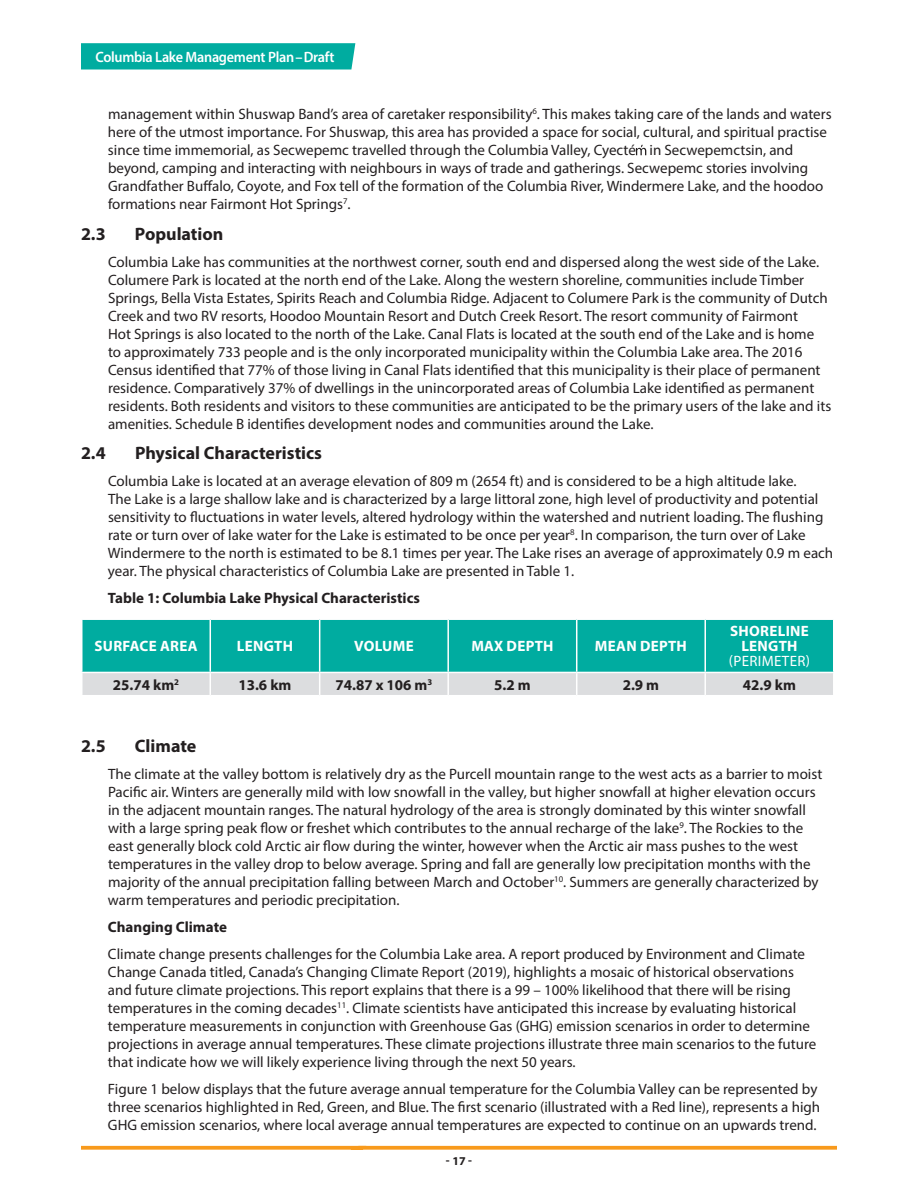
<style>
.page{position:relative;width:918px;height:1188px;background:#fff}
.page>*{position:absolute;margin:0;border:0;box-sizing:border-box;transform-origin:0 0}
.t1{font:700 18px "Myriad Pro";color:#231f20}
.t2{font:15px/18px "Myriad Pro";color:#231f20}
.t3{font:700 15px "Myriad Pro";color:#231f20}
.t4{font:700 15px/15px "Myriad Pro";letter-spacing:.02em;color:#fff;text-align:center}
.t5{font:600 15px "Myriad Pro";letter-spacing:-.02em;color:#fff;scale:.95 1}
.t6{font:700 12px "Myriad Pro";color:#231f20}
.s1{font-weight:400}
</style>
<div class="page">
<svg style="left:81px;top:1146px;width:756px;height:4px;background:#f8a22e"></svg>
<svg style="left:81px;top:43px;width:274px;height:27px;background:#07aea2"></svg>
<svg style="left:636px;top:145px;width:10px;height:10px"></svg>
<svg style="left:81px;top:619px;width:753px;height:76px;background:#49bdb5"></svg>
<hr style="left:704px;top:673px;width:2px;height:22px;background:#fff">
<hr style="left:833px;top:673px;width:2px;height:22px;background:#fff">
<p class="t5" style="left:96px;top:47px;width:253px">Columbia Lake Management Plan–Draft</p>
<p class="t2" style="left:108px;top:105px;width:725px">management within Shuswap Band’s area of caretaker responsibility<sup>6</sup>. This makes taking care of the lands and waters here of the utmost importance. For Shuswap, this area has provided a space for social, cultural, and spiritual practise since time immemorial, as Secwepemc travelled through the Columbia Valley, Cyecté in Secwepemctsin, and beyond, camping and interacting with neighbours in ways of trade and gatherings. Secwepemc stories involving Grandfather Buffalo, Coyote, and Fox tell of the formation of the Columbia River, Windermere Lake, and the hoodoo formations near Fairmont Hot Springs<sup>7</sup>.</p>
<h2 class="t1" style="left:81px;top:222px;width:26px">2.3</h2>
<h2 class="t1" style="left:135px;top:222px;width:90px">Population</h2>
<p class="t2" style="left:108px;top:253px;width:725px">Columbia Lake has communities at the northwest corner, south end and dispersed along the west side of the Lake.<br>Columere Park is located at the north end of the Lake. Along the western shoreline, communities include Timber Springs, Bella Vista Estates, Spirits Reach and Columbia Ridge. Adjacent to Columere Park is the community of Dutch Creek and two RV resorts, Hoodoo Mountain Resort and Dutch Creek Resort. The resort community of Fairmont<br>Hot Springs is also located to the north of the Lake. Canal Flats is located at the south end of the Lake and is home<br>to approximately 733 people and is the only incorporated municipality within the Columbia Lake area. The 2016<br>Census identified that 77% of those living in Canal Flats identified that this municipality is their place of permanent residence. Comparatively 37% of dwellings in the unincorporated areas of Columbia Lake identified as permanent residents. Both residents and visitors to these communities are anticipated to be the primary users of the lake and its amenities. Schedule B identifies development nodes and communities around the Lake.</p>
<h2 class="t1" style="left:81px;top:442px;width:26px">2.4</h2>
<h2 class="t1" style="left:135px;top:442px;width:189px">Physical Characteristics</h2>
<p class="t2" style="left:108px;top:472px;width:727px">Columbia Lake is located at an average elevation of 809 m (2654 ft) and is considered to be a high altitude lake.<br>The Lake is a large shallow lake and is characterized by a large littoral zone, high level of productivity and potential sensitivity to fluctuations in water levels, altered hydrology within the watershed and nutrient loading. The flushing rate or turn over of lake water for the Lake is estimated to be once per year<sup>8</sup>. In comparison, the turn over of Lake Windermere to the north is estimated to be 8.1 times per year. The Lake rises an average of approximately 0.9 m each year. The physical characteristics of Columbia Lake are presented in Table 1.</p>
<h3 class="t3" style="left:108px;top:589px;width:314px">Table 1: Columbia Lake Physical Characteristics</h3>
<h3 class="t4" style="left:94px;top:638px;width:105px">SURFACE AREA</h3>
<h3 class="t4" style="left:237px;top:638px;width:58px">LENGTH</h3>
<h3 class="t4" style="left:354px;top:638px;width:61px">VOLUME</h3>
<h3 class="t4" style="left:471px;top:638px;width:84px">MAX DEPTH</h3>
<h3 class="t4" style="left:595px;top:638px;width:94px">MEAN DEPTH</h3>
<h3 class="t4" style="left:729px;top:623px;width:83px">SHORELINE<br>LENGTH <span class="s1">(PERIMETER)</span></h3>
<p class="t3" style="left:113px;top:675px;width:68px">25.74 km<sup>2</sup></p>
<p class="t3" style="left:238px;top:675px;width:55px">13.6 km</p>
<p class="t3" style="left:336px;top:675px;width:98px">74.87 x 106 m<sup>3</sup></p>
<p class="t3" style="left:494px;top:675px;width:38px">5.2 m</p>
<p class="t3" style="left:623px;top:675px;width:38px">2.9 m</p>
<p class="t3" style="left:743px;top:675px;width:55px">42.9 km</p>
<h2 class="t1" style="left:81px;top:734px;width:26px">2.5</h2>
<h2 class="t1" style="left:135px;top:734px;width:63px">Climate</h2>
<p class="t2" style="left:108px;top:764px;width:716px">The climate at the valley bottom is relatively dry as the Purcell mountain range to the west acts as a barrier to moist Pacific air. Winters are generally mild with low snowfall in the valley, but higher snowfall at higher elevation occurs in the adjacent mountain ranges. The natural hydrology of the area is strongly dominated by this winter snowfall with a large spring peak flow or freshet which contributes to the annual recharge of the lake<sup>9</sup>. The Rockies to the east generally block cold Arctic air flow during the winter, however when the Arctic air mass pushes to the west temperatures in the valley drop to below average. Spring and fall are generally low precipitation months with the majority of the annual precipitation falling between March and October<sup>10</sup>. Summers are generally characterized by warm temperatures and periodic precipitation.</p>
<h3 class="t3" style="left:108px;top:917px;width:121px">Changing Climate</h3>
<p class="t2" style="left:108px;top:944px;width:710px">Climate change presents challenges for the Columbia Lake area. A report produced by Environment and Climate Change Canada titled, Canada’s Changing Climate Report (2019), highlights a mosaic of historical observations and future climate projections. This report explains that there is a 99 – 100% likelihood that there will be rising temperatures in the coming decades<sup>11</sup>. Climate scientists have anticipated this increase by evaluating historical temperature measurements in conjunction with Greenhouse Gas (GHG) emission scenarios in order to determine projections in average annual temperatures. These climate projections illustrate three main scenarios to the future that indicate how we will likely experience living through the next 50 years.</p>
<p class="t2" style="left:108px;top:1079px;width:714px">Figure 1 below displays that the future average annual temperature for the Columbia Valley can be represented by three scenarios highlighted in Red, Green, and Blue. The first scenario (illustrated with a Red line), represents a high<br>GHG emission scenarios, where local average annual temperatures are expected to continue on an upwards trend.</p>
<p class="t6" style="left:446px;top:1153px;width:28px">- 17 -</p>
</div>
